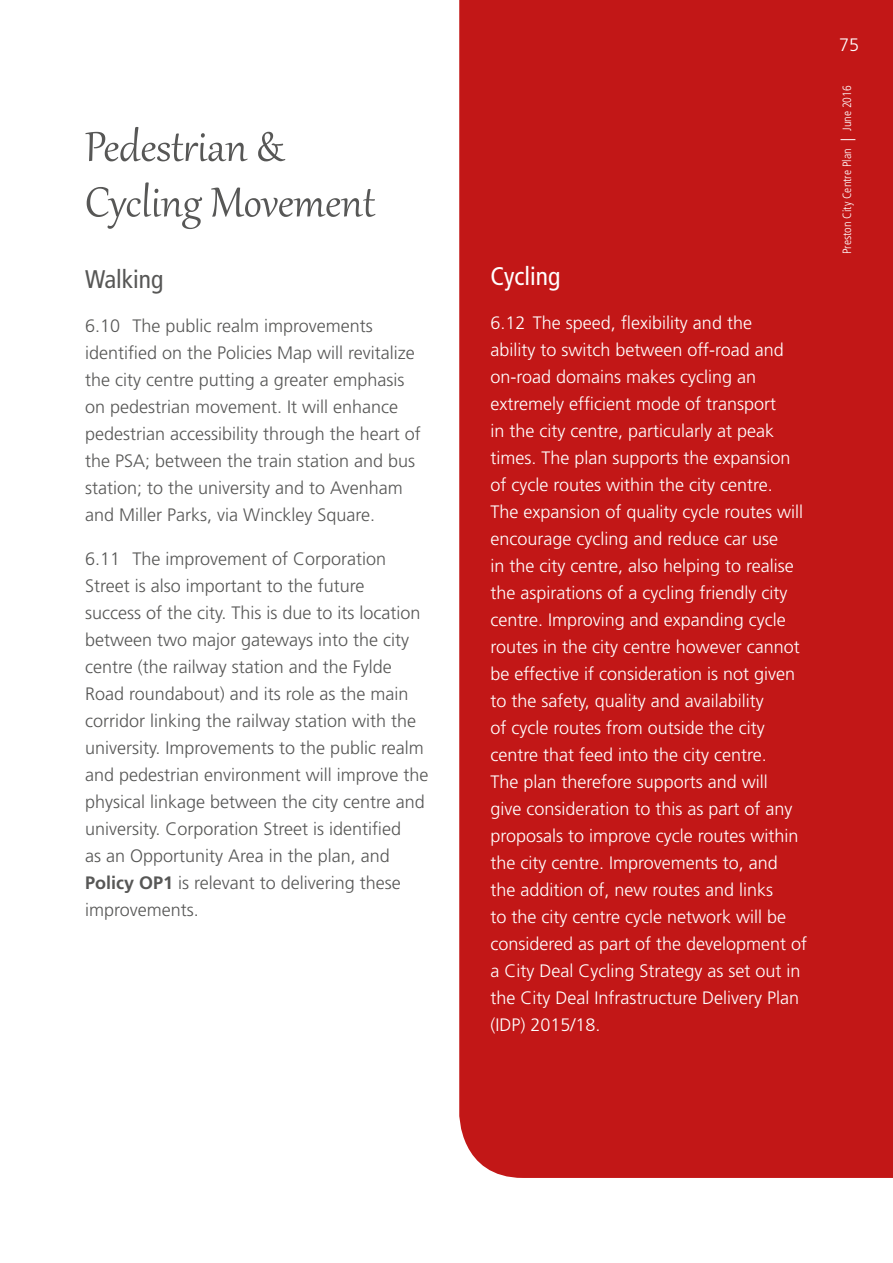
<style>
.page{position:relative;width:893px;height:1263px;background:#fff}
.page>*{position:absolute;margin:0;border:0;box-sizing:border-box;transform-origin:0 0}
.t1{font:51px/55.5px "Gabriola";color:#575756}
.t2{font:condensed 25.5px "Frutiger";color:#575756}
.t3{font:condensed 25.5px "Frutiger";color:#fff}
.t4{font:300 18px/27px "Frutiger";color:#fff}
.t5{font:300 18px/27px "Frutiger";color:#575756}
.t6{font:300 condensed 12px "Frutiger";color:#fff}
.s1{font-weight:700}
</style>
<div class="page">
<div style="left:459px;top:0;width:434px;height:1178px;background:#c21717"></div>
<svg style="left:840px;top:139px;width:15px;height:1px"></svg>
<h1 class="t1" style="left:85px;top:115px;width:291px">Pedestrian &amp;<br>Cycling Movement</h1>
<h2 class="t2" style="left:85px;top:264px;width:80px">Walking</h2>
<p class="t5" style="left:85px;top:312px;width:337px">6.10 The public realm improvements identified on the Policies Map will revitalize the city centre putting a greater emphasis on pedestrian movement. It will enhance pedestrian accessibility through the heart of the PSA; between the train station and bus station; to the university and to Avenham and Miller Parks, via Winckley Square.</p>
<p class="t5" style="left:85px;top:545px;width:345px">6.11 The improvement of Corporation Street is also important to the future<br>success of the city. This is due to its location between two major gateways into the city centre (the railway station and the Fylde Road roundabout) and its role as the main corridor linking the railway station with the university. Improvements to the public realm and pedestrian environment will improve the physical linkage between the city centre and university. Corporation Street is identified<br>as an Opportunity Area in the plan, and <span class="s1">Policy OP1</span> is relevant to delivering these improvements.</p>
<h2 class="t3" style="left:490px;top:261px;width:71px">Cycling</h2>
<p class="t4" style="left:490px;top:309px;width:318px">6.12 The speed, flexibility and the<br>ability to switch between off-road and on-road domains makes cycling an extremely efficient mode of transport<br>in the city centre, particularly at peak times. The plan supports the expansion of cycle routes within the city centre.<br>The expansion of quality cycle routes will encourage cycling and reduce car use<br>in the city centre, also helping to realise the aspirations of a cycling friendly city centre. Improving and expanding cycle routes in the city centre however cannot be effective if consideration is not given to the safety, quality and availability<br>of cycle routes from outside the city centre that feed into the city centre.<br>The plan therefore supports and will<br>give consideration to this as part of any proposals to improve cycle routes within the city centre. Improvements to, and the addition of, new routes and links<br>to the city centre cycle network will be considered as part of the development of a City Deal Cycling Strategy as set out in the City Deal Infrastructure Delivery Plan (IDP) 2015/18.</p>
<p class="t4" style="left:839px;top:32px;width:22px">75</p>
<p class="t6" style="left:840px;top:131px;width:47px;rotate:-90deg">June 2016</p>
<p class="t6" style="left:840px;top:254px;width:107px;rotate:-90deg">Preston City Centre Plan</p>
</div>
